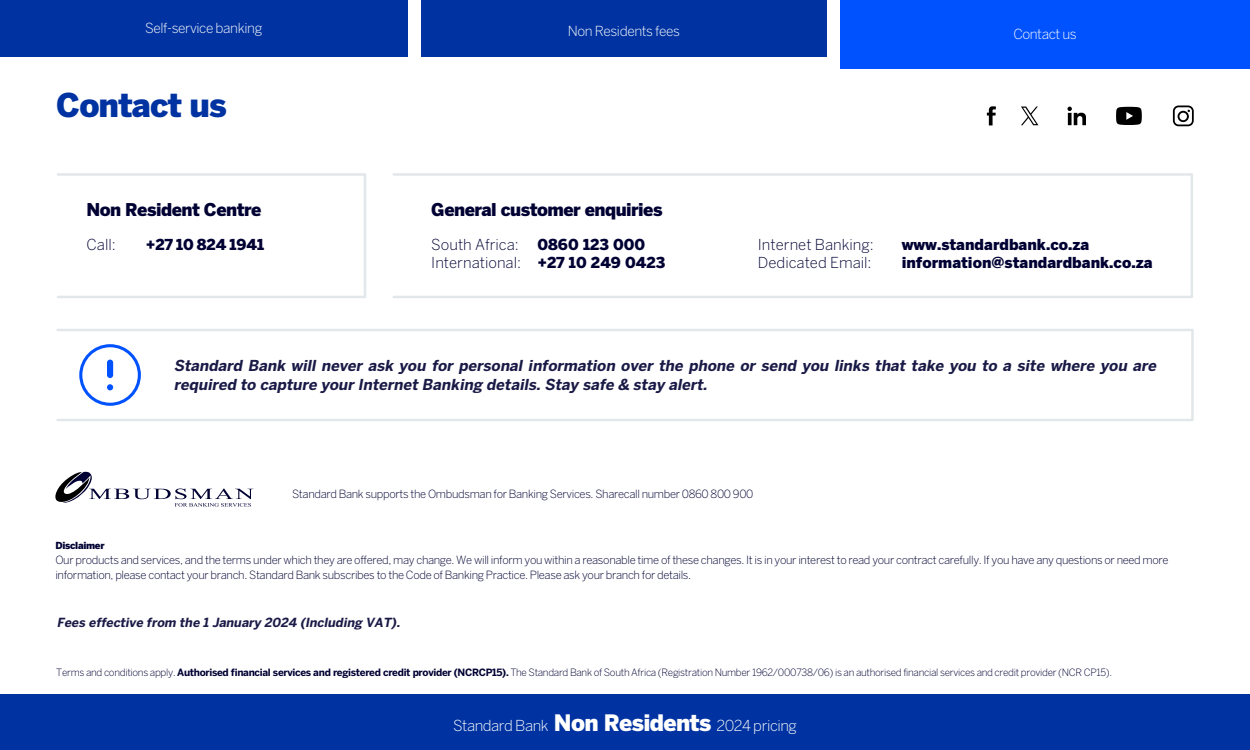
<style>
.page{position:relative;width:1250px;height:750px;background:#fff}
.page>*{position:absolute;margin:0;border:0;box-sizing:border-box;transform-origin:0 0}
.t1{font:900 32.5px "Benton Sans";letter-spacing:-.03em;color:#0033a1}
.t2{font:900 17.5px "Benton Sans";letter-spacing:-.03em;color:#003}
.t3{font:italic 700 15px/18.8px "Benton Sans";color:#1a1a47}
.t4{font:300 15px/18.8px "Benton Sans";color:#003}
.t5{font:900 15px "Benton Sans";color:#003}
.t6{font:300 15px "Benton Sans";letter-spacing:-.03em;color:#fff}
.t7{font:300 13.75px "Benton Sans";letter-spacing:-.03em;color:#fff}
.t8{font:italic 700 12.5px "Benton Sans";color:#1a1a47}
.t9{font:300 11.25px/15px "Benton Sans";letter-spacing:-.03em;color:#003}
.t10{font:300 10px "Benton Sans";letter-spacing:-.03em;color:#003}
.t11{font:900 9.62px "Benton Sans";letter-spacing:-.03em;color:#003}
.s1{font-weight:900}
.s2{font-weight:700}
.s3{font-weight:900;font-size:22.5px}
</style>
<div class="page">
<div style="left:0;top:694px;width:1250px;height:56px;background:#0033a1"></div>
<svg style="left:55px;top:471px;width:198px;height:36px"></svg>
<svg style="left:1067px;top:107px;width:19px;height:18px"></svg>
<svg style="left:1116px;top:107px;width:26px;height:18px"></svg>
<div style="left:392px;top:173px;width:801px;height:125px;border:2px solid #e2e7e9"></div>
<div style="left:56px;top:329px;width:1138px;height:92px;border:2px solid #e2e7e9"></div>
<div style="left:57px;top:173px;width:309px;height:125px;border:2px solid #e2e7e9"></div>
<svg style="left:79px;top:344px;width:62px;height:62px"></svg>
<svg style="left:1021px;top:107px;width:17px;height:18px"></svg>
<svg style="left:986px;top:106px;width:10px;height:19px"></svg>
<svg style="left:1173px;top:106px;width:21px;height:20px"></svg>
<div style="left:0;top:0;width:408px;height:56px;background:#0033a1"></div>
<div style="left:421px;top:0;width:405px;height:56px;background:#0033a1"></div>
<div style="left:840px;top:0;width:410px;height:69px;background:#0052ff"></div>
<p class="t7" style="left:145px;top:20px;width:119px">Self-service banking</p>
<p class="t7" style="left:568px;top:23px;width:114px">Non Residents fees</p>
<p class="t7" style="left:1013px;top:20px;width:65px">Contact us</p>
<p class="t7" style="left:1013px;top:26px;width:65px">Contact us</p>
<h1 class="t1" style="left:56px;top:85px;width:172px">Contact us</h1>
<h2 class="t2" style="left:87px;top:200px;width:176px">Non Resident Centre</h2>
<h2 class="t2" style="left:431px;top:200px;width:233px">General customer enquiries</h2>
<h3 class="t4" style="left:87px;top:235px;width:31px">Call:</h3>
<h3 class="t5" style="left:146px;top:235px;width:120px">+27 10 824 1941</h3>
<h3 class="t4" style="left:431px;top:235px;width:236px">South Africa: <span class="s1">0860 123 000<br></span>International: <span class="s1">+27 10 249 0423</span></h3>
<h3 class="t4" style="left:758px;top:235px;width:117px">Internet Banking:</h3>
<h3 class="t5" style="left:902px;top:235px;width:189px">www.standardbank.co.za</h3>
<h3 class="t4" style="left:758px;top:253px;width:115px">Dedicated Email:</h3>
<h3 class="t5" style="left:902px;top:254px;width:252px">information@standardbank.co.za</h3>
<h3 class="t3" style="left:174px;top:356px;width:987px">Standard Bank will never ask you for personal information over the phone or send you links that take you to a site where you are required to capture your Internet Banking details. Stay safe &amp; stay alert.</h3>
<p class="t9" style="left:292px;top:486px;width:463px">Standard Bank supports the Ombudsman for Banking Services. Sharecall number 0860 800 900</p>
<p class="t11" style="left:55px;top:540px;width:51px">Disclaimer</p>
<p class="t9" style="left:55px;top:553px;width:1115px">Our products and services, and the terms under which they are offered, may change. We will inform you within a reasonable time of these changes. It is in your interest to read your contract carefully. If you have any questions or need more information, please contact your branch. Standard Bank subscribes to the Code of Banking Practice. Please ask your branch for details.</p>
<p class="t8" style="left:57px;top:615px;width:347px">Fees effective from the 1 January 2024 (Including VAT).</p>
<p class="t10" style="left:56px;top:666px;width:1057px">Terms and conditions apply. <span class="s2">Authorised financial services and registered credit provider (NCRCP15).</span> The Standard Bank of South Africa (Registration Number 1962/000738/06) is an authorised financial services and credit provider (NCR CP15).</p>
<h3 class="t6" style="left:453px;top:717px;width:345px">Standard Bank <span class="s3">Non Residents</span> 2024 pricing</h3>
</div>
